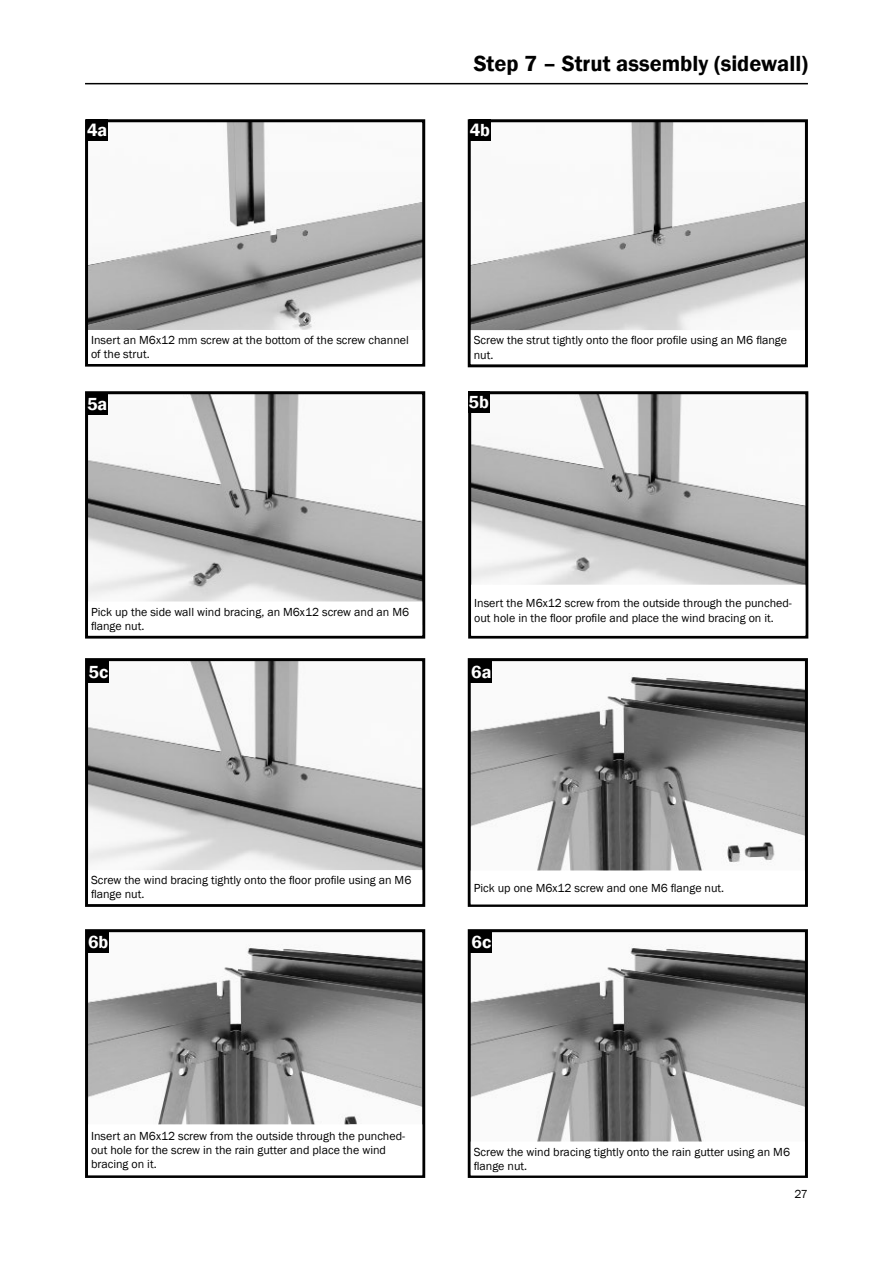
<style>
.page{position:relative;width:893px;height:1263px;background:#fff}
.page>*{position:absolute;margin:0;border:0;box-sizing:border-box;transform-origin:0 0}
.t1{font:600 22.5px "Franklin Gothic";color:#000}
.t2{font:600 18px "Franklin Gothic";color:#fff}
.t3{font:12px/14.4px "Franklin Gothic";color:#000}
</style>
<div class="page">
<img style="left:472px;top:123px;width:332px;height:207px">
<div style="left:468px;top:119px;width:340px;height:248px;border:3px solid #000"></div>
<img style="left:89px;top:395px;width:332px;height:206px">
<div style="left:85px;top:391px;width:340px;height:248px;border:3px solid #000"></div>
<img style="left:472px;top:395px;width:332px;height:190px">
<div style="left:468px;top:391px;width:340px;height:248px;border:3px solid #000"></div>
<img style="left:89px;top:662px;width:332px;height:208px">
<div style="left:85px;top:658px;width:340px;height:249px;border:3px solid #000"></div>
<img style="left:472px;top:675px;width:332px;height:195px">
<div style="left:468px;top:658px;width:340px;height:249px;border:3px solid #000"></div>
<img style="left:89px;top:946px;width:332px;height:178px">
<div style="left:85px;top:929px;width:340px;height:249px;border:3px solid #000"></div>
<img style="left:472px;top:947px;width:332px;height:194px">
<div style="left:468px;top:929px;width:340px;height:249px;border:3px solid #000"></div>
<img style="left:89px;top:123px;width:332px;height:207px">
<div style="left:85px;top:119px;width:340px;height:248px;border:3px solid #000"></div>
<hr style="left:85px;top:83px;width:723px;height:1px;background:#000">
<div style="left:468px;top:391px;width:21px;height:21px;background:#000"></div>
<div style="left:87px;top:393px;width:21px;height:21px;background:#000"></div>
<div style="left:88px;top:661px;width:21px;height:21px;background:#000"></div>
<div style="left:471px;top:585px;width:334px;height:51px;border:3px solid #fff"></div>
<div style="left:87px;top:119px;width:21px;height:22px;background:#000"></div>
<div style="left:469px;top:119px;width:21px;height:22px;background:#000"></div>
<div style="left:471px;top:661px;width:21px;height:21px;background:#000"></div>
<div style="left:88px;top:931px;width:21px;height:21px;background:#000"></div>
<div style="left:471px;top:931px;width:21px;height:21px;background:#000"></div>
<h1 class="t1" style="left:474px;top:50px;width:336px">Step 7 – Strut assembly (sidewall)</h1>
<h2 class="t2" style="left:87px;top:119px;width:22px">4a</h2>
<h2 class="t2" style="left:470px;top:119px;width:22px">4b</h2>
<p class="t3" style="left:91px;top:333px;width:319px">Insert an M6x12 mm screw at the bottom of the screw channel of the strut.</p>
<p class="t3" style="left:474px;top:333px;width:315px">Screw the strut tightly onto the floor profile using an M6 flange nut.</p>
<h2 class="t2" style="left:87px;top:393px;width:22px">5a</h2>
<h2 class="t2" style="left:469px;top:391px;width:22px">5b</h2>
<p class="t3" style="left:91px;top:605px;width:320px">Pick up the side wall wind bracing, an M6x12 screw and an M6 flange nut.</p>
<p class="t3" style="left:474px;top:596px;width:319px">Insert the M6x12 screw from the outside through the punched&shy;out hole in the floor profile and place the wind bracing on it.</p>
<h2 class="t2" style="left:89px;top:661px;width:21px">5c</h2>
<h2 class="t2" style="left:471px;top:661px;width:22px">6a</h2>
<p class="t3" style="left:91px;top:873px;width:322px">Screw the wind bracing tightly onto the floor profile using an M6 flange nut.</p>
<p class="t3" style="left:474px;top:881px;width:252px">Pick up one M6x12 screw and one M6 flange nut.</p>
<h2 class="t2" style="left:88px;top:931px;width:22px">6b</h2>
<h2 class="t2" style="left:471px;top:931px;width:21px">6c</h2>
<p class="t3" style="left:91px;top:1129px;width:316px">Insert an M6x12 screw from the outside through the punched&shy;out hole for the screw in the rain gutter and place the wind bracing on it.</p>
<p class="t3" style="left:474px;top:1144px;width:318px">Screw the wind bracing tightly onto the rain gutter using an M6 flange nut.</p>
<p class="t3" style="left:794px;top:1187px;width:15px">27</p>
</div>
